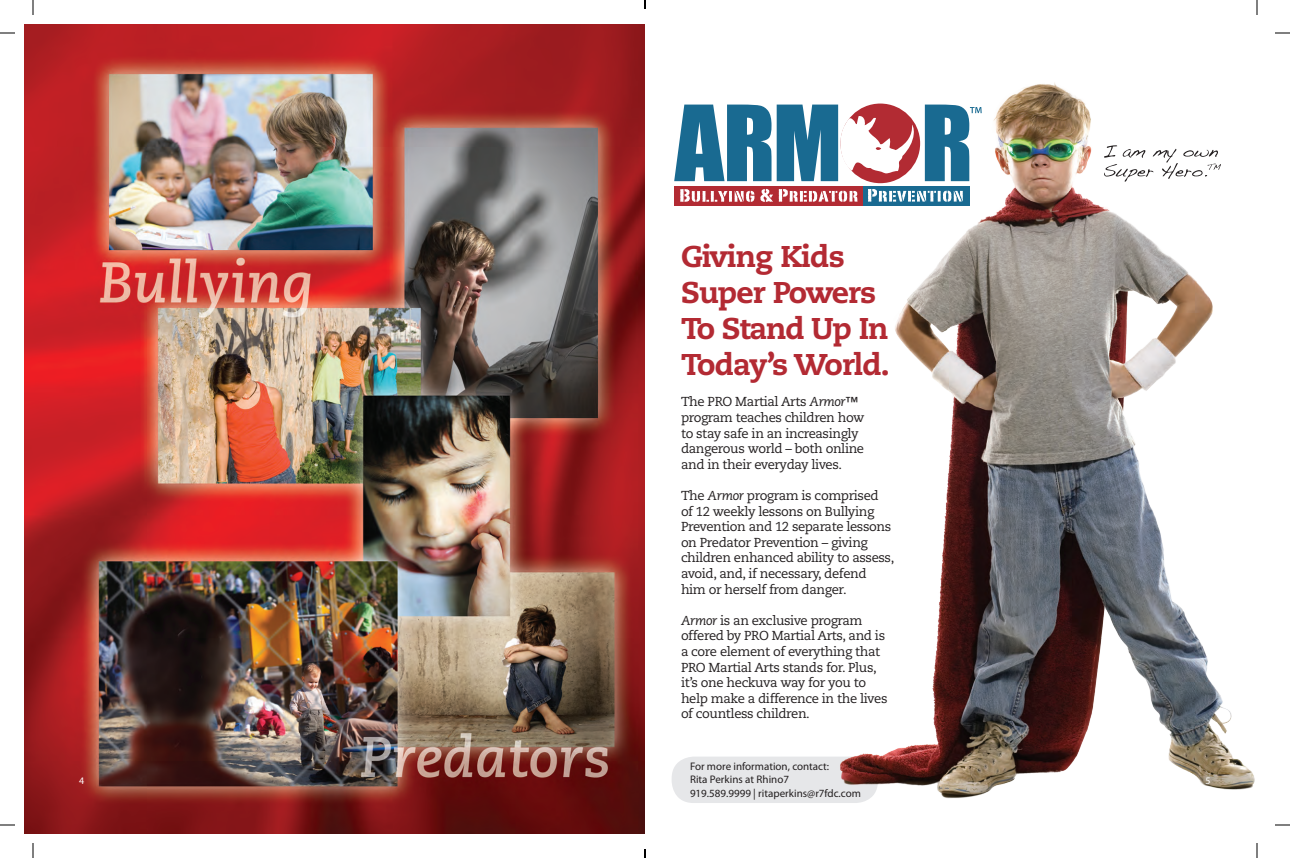
<style>
.page{position:relative;width:1290px;height:858px;background:#fff}
.page>*{position:absolute;margin:0;border:0;box-sizing:border-box;transform-origin:0 0}
.t1{font:800 30px/36px "Caecilia LT Std";letter-spacing:-.03em;color:#b32a33}
.t2{font:13px/15.6px "Caecilia LT Std";letter-spacing:-.03em;color:#231f20}
.t3{font:11px "Myriad Pro";color:#231f20}
.t4{font:10px "Myriad Pro";color:#fff}
.s1{font-style:italic}
</style>
<div class="page">
<img style="left:24px;top:24px;width:621px;height:810px">
<div style="left:672px;top:757px;width:206px;height:46px;background:#e6e7e9;border-radius:22px"></div>
<div style="left:674px;top:186px;width:189px;height:20px;background:#b22b33"></div>
<svg style="left:680px;top:189px;width:74px;height:13px"></svg>
<svg style="left:760px;top:189px;width:13px;height:13px"></svg>
<svg style="left:779px;top:189px;width:49px;height:13px"></svg>
<svg style="left:674px;top:105px;width:154px;height:76px"></svg>
<img style="left:828px;top:82px;width:427px;height:721px">
<svg style="left:0;top:32px;width:15px;height:2px"></svg>
<svg style="left:1275px;top:32px;width:15px;height:2px"></svg>
<svg style="left:0;top:824px;width:15px;height:2px"></svg>
<svg style="left:1275px;top:824px;width:15px;height:2px"></svg>
<svg style="left:32px;top:0;width:2px;height:15px"></svg>
<svg style="left:32px;top:843px;width:2px;height:15px"></svg>
<svg style="left:1256px;top:0;width:2px;height:15px"></svg>
<svg style="left:1256px;top:843px;width:2px;height:15px"></svg>
<svg style="left:644px;top:0;width:2px;height:9px"></svg>
<svg style="left:644px;top:849px;width:2px;height:9px"></svg>
<p class="t4" style="left:79px;top:775px;width:7px">4</p>
<p class="t1" style="left:681px;top:239px;width:210px">Giving Kids<br>Super Powers<br>To Stand Up In<br>Today’s World.</p>
<p class="t2" style="left:681px;top:394px;width:179px">The PRO Martial Arts <span class="s1">Armor™</span></p>
<p class="t2" style="left:681px;top:410px;width:185px">program teaches children how</p>
<p class="t2" style="left:681px;top:426px;width:179px">to stay safe in an increasingly</p>
<p class="t2" style="left:681px;top:441px;width:185px">dangerous world – both online</p>
<p class="t2" style="left:681px;top:457px;width:163px">and in their everyday lives.</p>
<p class="t2" style="left:681px;top:488px;width:215px">The <span class="s1">Armor</span> program is comprised<br>of 12 weekly lessons on Bullying<br>Prevention and 12 separate lessons on Predator Prevention – giving children enhanced ability to assess, avoid, and, if necessary, defend him or herself from danger.</p>
<p class="t2" style="left:681px;top:613px;width:183px"><span class="s1">Armor</span> is an exclusive program</p>
<p class="t2" style="left:681px;top:628px;width:208px">offered by PRO Martial Arts, and is a core element of everything that<br>PRO Martial Arts stands for. Plus, it’s one heckuva way for you to help make a difference in the lives of countless children.</p>
<p class="t3" style="left:690px;top:761px;width:141px">For more information, contact:</p>
<p class="t3" style="left:690px;top:774px;width:101px">Rita Perkins at Rhino7</p>
<p class="t3" style="left:690px;top:787px;width:173px">919.589.9999 | ritaperkins@r7fdc.com</p>
<p class="t4" style="left:1205px;top:775px;width:7px">5</p>
</div>
